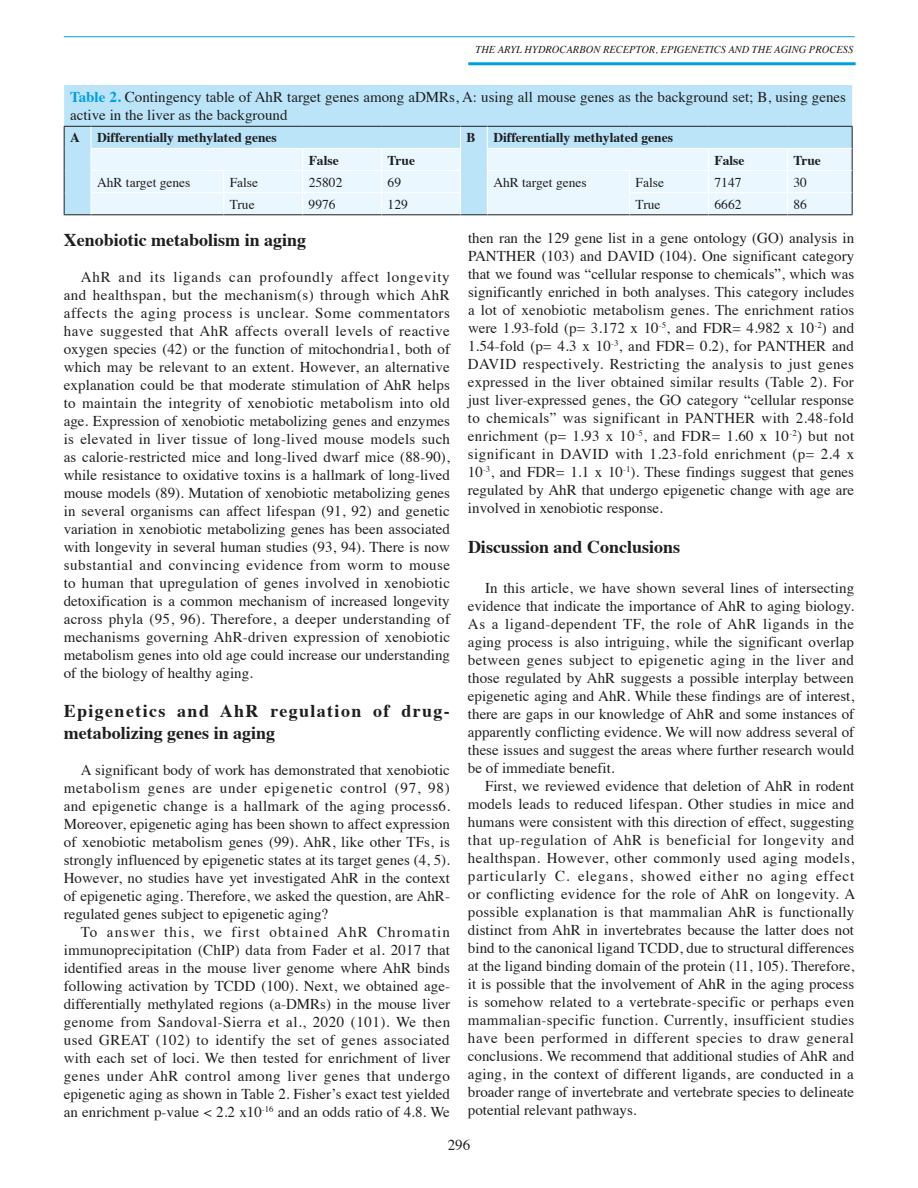
<style>
.page{position:relative;width:918px;height:1188px;background:#fff}
.page>*{position:absolute;margin:0;border:0;box-sizing:border-box;transform-origin:0 0}
.t1{font:700 18px/21.6px "Times";letter-spacing:.075em;color:#1d1e1f}
.t2{font:700 18px "Times";color:#1d1e1f}
.t3{font:15px/18px "Times";color:#1d1e1f;text-align:justify}
.t4{font:700 13.5px "Times";color:#1d1e1f}
.t5{font:13.5px "Times";color:#1d1e1f}
.t6{font:italic 10.5px "Times";color:#1d1e1f}
.s1{font-weight:700;color:#009fe2}
</style>
<div class="page">
<hr style="left:64px;top:36px;width:791px;height:1px;background:#009fe2">
<hr style="left:468px;top:62px;width:388px;height:3px;background:#009fe2">
<div style="left:64px;top:85px;width:788px;height:63px;background:#bbe4f9"></div>
<div style="left:92px;top:149px;width:760px;height:65px;background:#ebf7fe"></div>
<hr style="left:91px;top:126px;width:133px;height:1px;background:#1d1e1f">
<hr style="left:224px;top:126px;width:79px;height:1px;background:#1d1e1f">
<hr style="left:303px;top:126px;width:79px;height:1px;background:#1d1e1f">
<hr style="left:382px;top:126px;width:79px;height:1px;background:#1d1e1f">
<hr style="left:487px;top:126px;width:143px;height:1px;background:#1d1e1f">
<hr style="left:630px;top:126px;width:79px;height:1px;background:#1d1e1f">
<hr style="left:709px;top:126px;width:78px;height:1px;background:#1d1e1f">
<hr style="left:787px;top:126px;width:66px;height:1px;background:#1d1e1f">
<hr style="left:487px;top:214px;width:143px;height:1px;background:#1d1e1f">
<hr style="left:91px;top:214px;width:133px;height:1px;background:#1d1e1f">
<hr style="left:224px;top:214px;width:79px;height:1px;background:#1d1e1f">
<hr style="left:303px;top:214px;width:79px;height:1px;background:#1d1e1f">
<hr style="left:382px;top:214px;width:79px;height:1px;background:#1d1e1f">
<svg style="left:852px;top:127px;width:1px;height:87px"></svg>
<hr style="left:630px;top:214px;width:79px;height:1px;background:#1d1e1f">
<hr style="left:709px;top:214px;width:78px;height:1px;background:#1d1e1f">
<hr style="left:787px;top:214px;width:66px;height:1px;background:#1d1e1f">
<hr style="left:91px;top:170px;width:133px;height:1px;background:#fff">
<hr style="left:224px;top:170px;width:79px;height:1px;background:#fff">
<hr style="left:303px;top:170px;width:79px;height:1px;background:#fff">
<hr style="left:382px;top:170px;width:79px;height:1px;background:#fff">
<hr style="left:487px;top:170px;width:143px;height:1px;background:#fff">
<hr style="left:630px;top:170px;width:79px;height:1px;background:#fff">
<hr style="left:709px;top:170px;width:78px;height:1px;background:#fff">
<hr style="left:787px;top:170px;width:65px;height:1px;background:#fff">
<hr style="left:91px;top:192px;width:133px;height:1px;background:#fff">
<svg style="left:64px;top:126px;width:28px;height:89px;background:#b7ddf0"></svg>
<hr style="left:224px;top:192px;width:79px;height:1px;background:#fff">
<svg style="left:223px;top:171px;width:1px;height:43px"></svg>
<hr style="left:303px;top:192px;width:79px;height:1px;background:#fff">
<svg style="left:302px;top:149px;width:1px;height:65px"></svg>
<hr style="left:382px;top:192px;width:79px;height:1px;background:#fff">
<svg style="left:381px;top:149px;width:1px;height:65px"></svg>
<svg style="left:460px;top:126px;width:28px;height:89px;background:#bde2f5"></svg>
<hr style="left:629px;top:192px;width:80px;height:1px;background:#fff">
<svg style="left:629px;top:171px;width:1px;height:43px"></svg>
<hr style="left:709px;top:192px;width:78px;height:1px;background:#fff">
<svg style="left:708px;top:149px;width:1px;height:65px"></svg>
<hr style="left:787px;top:192px;width:65px;height:1px;background:#fff">
<svg style="left:787px;top:149px;width:1px;height:65px"></svg>
<p class="t6" style="left:476px;top:41px;width:379px">THE ARYL HYDROCARBON RECEPTOR, EPIGENETICS AND THE AGING PROCESS</p>
<p class="t3" style="left:70px;top:87px;width:777px"><span class="s1">Table 2.</span> Contingency table of AhR target genes among aDMRs, A: using all mouse genes as the background set; B, using genes active in the liver as the background</p>
<p class="t4" style="left:70px;top:125px;width:11px">A</p>
<p class="t4" style="left:97px;top:125px;width:181px">Differentially methylated genes</p>
<p class="t4" style="left:467px;top:125px;width:11px">B</p>
<p class="t4" style="left:493px;top:125px;width:181px">Differentially methylated genes</p>
<p class="t4" style="left:309px;top:147px;width:31px">False</p>
<p class="t4" style="left:388px;top:147px;width:29px">True</p>
<p class="t4" style="left:715px;top:147px;width:31px">False</p>
<p class="t4" style="left:793px;top:147px;width:29px">True</p>
<p class="t5" style="left:97px;top:170px;width:95px">AhR target genes</p>
<p class="t5" style="left:230px;top:170px;width:30px">False</p>
<p class="t5" style="left:309px;top:170px;width:35px">25802</p>
<p class="t5" style="left:388px;top:170px;width:15px">69</p>
<p class="t5" style="left:493px;top:170px;width:95px">AhR target genes</p>
<p class="t5" style="left:636px;top:170px;width:30px">False</p>
<p class="t5" style="left:715px;top:170px;width:28px">7147</p>
<p class="t5" style="left:793px;top:170px;width:15px">30</p>
<p class="t5" style="left:230px;top:192px;width:27px">True</p>
<p class="t5" style="left:309px;top:192px;width:28px">9976</p>
<p class="t5" style="left:388px;top:192px;width:22px">129</p>
<p class="t5" style="left:636px;top:192px;width:27px">True</p>
<p class="t5" style="left:715px;top:192px;width:28px">6662</p>
<p class="t5" style="left:793px;top:192px;width:15px">86</p>
<p class="t2" style="left:64px;top:222px;width:244px">Xenobiotic metabolism in aging</p>
<p class="t3" style="left:64px;top:266px;width:388px;text-indent:17px">AhR and its ligands can profoundly affect longevity and healthspan, but the mechanism(s) through which AhR affects the aging process is unclear. Some commentators have suggested that AhR affects overall levels of reactive oxygen species (42) or the function of mitochondria1, both of which may be relevant to an extent. However, an alternative explanation could be that moderate stimulation of AhR helps to maintain the integrity of xenobiotic metabolism into old age. Expression of xenobiotic metabolizing genes and enzymes is elevated in liver tissue of long-lived mouse models such as calorie-restricted mice and long-lived dwarf mice (88-90), while resistance to oxidative toxins is a hallmark of long-lived mouse models (89). Mutation of xenobiotic metabolizing genes in several organisms can affect lifespan (91, 92) and genetic variation in xenobiotic metabolizing genes has been associated with longevity in several human studies (93, 94). There is now substantial and convincing evidence from worm to mouse to human that upregulation of genes involved in xenobiotic detoxification is a common mechanism of increased longevity across phyla (95, 96). Therefore, a deeper understanding of mechanisms governing AhR-driven expression of xenobiotic metabolism genes into old age could increase our understanding of the biology of healthy aging.</p>
<p class="t1" style="left:64px;top:698px;width:388px">Epigenetics and AhR regulation of drug&shy;metabolizing genes in aging</p>
<p class="t3" style="left:64px;top:760px;width:388px;text-indent:17px">A significant body of work has demonstrated that xenobiotic metabolism genes are under epigenetic control (97, 98) and epigenetic change is a hallmark of the aging process6.<br>Moreover, epigenetic aging has been shown to affect expression of xenobiotic metabolism genes (99). AhR, like other TFs, is strongly influenced by epigenetic states at its target genes (4, 5).<br>However, no studies have yet investigated AhR in the context of epigenetic aging. Therefore, we asked the question, are AhR&shy;regulated genes subject to epigenetic aging?</p>
<p class="t3" style="left:64px;top:922px;width:388px;text-indent:17px">To answer this, we first obtained AhR Chromatin immunoprecipitation (ChIP) data from Fader et al. 2017 that identified areas in the mouse liver genome where AhR binds following activation by TCDD (100). Next, we obtained age&shy;differentially methylated regions (a-DMRs) in the mouse liver genome from Sandoval-Sierra et al., 2020 (101). We then used GREAT (102) to identify the set of genes associated with each set of loci. We then tested for enrichment of liver genes under AhR control among liver genes that undergo epigenetic aging as shown in Table 2. Fisher’s exact test yielded an enrichment p-value &lt; 2.2 x10<sup>-16</sup> and an odds ratio of 4.8. We</p>
<p class="t3" style="left:468px;top:228px;width:388px">then ran the 129 gene list in a gene ontology (GO) analysis in PANTHER (103) and DAVID (104). One significant category that we found was “cellular response to chemicals”, which was significantly enriched in both analyses. This category includes a lot of xenobiotic metabolism genes. The enrichment ratios were 1.93-fold (p= 3.172 x 10<sup>-5</sup>, and FDR= 4.982 x 10<sup>-2</sup>) and 1.54-fold (p= 4.3 x 10<sup>-3</sup>, and FDR= 0.2), for PANTHER and DAVID respectively. Restricting the analysis to just genes expressed in the liver obtained similar results (Table 2). For just liver-expressed genes, the GO category “cellular response to chemicals” was significant in PANTHER with 2.48-fold enrichment (p= 1.93 x 10<sup>-5</sup>, and FDR= 1.60 x 10<sup>-2</sup>) but not significant in DAVID with 1.23-fold enrichment (p= 2.4 x 10<sup>-3</sup>, and FDR= 1.1 x 10<sup>-1</sup>). These findings suggest that genes regulated by AhR that undergo epigenetic change with age are involved in xenobiotic response.</p>
<p class="t2" style="left:468px;top:530px;width:214px">Discussion and Conclusions</p>
<p class="t3" style="left:468px;top:577px;width:388px;text-indent:17px">In this article, we have shown several lines of intersecting evidence that indicate the importance of AhR to aging biology.<br>As a ligand-dependent TF, the role of AhR ligands in the aging process is also intriguing, while the significant overlap between genes subject to epigenetic aging in the liver and those regulated by AhR suggests a possible interplay between epigenetic aging and AhR. While these findings are of interest, there are gaps in our knowledge of AhR and some instances of apparently conflicting evidence. We will now address several of these issues and suggest the areas where further research would be of immediate benefit.</p>
<p class="t3" style="left:468px;top:775px;width:389px;text-indent:17px">First, we reviewed evidence that deletion of AhR in rodent models leads to reduced lifespan. Other studies in mice and humans were consistent with this direction of effect, suggesting that up-regulation of AhR is beneficial for longevity and healthspan. However, other commonly used aging models, particularly C. elegans, showed either no aging effect or conflicting evidence for the role of AhR on longevity. A possible explanation is that mammalian AhR is functionally distinct from AhR in invertebrates because the latter does not bind to the canonical ligand TCDD, due to structural differences at the ligand binding domain of the protein (11, 105). Therefore, it is possible that the involvement of AhR in the aging process is somehow related to a vertebrate-specific or perhaps even mammalian-specific function. Currently, insufficient studies have been performed in different species to draw general conclusions. We recommend that additional studies of AhR and aging, in the context of different ligands, are conducted in a broader range of invertebrate and vertebrate species to delineate potential relevant pathways.</p>
<p class="t3" style="left:448px;top:1135px;width:24px">296</p>
</div>
